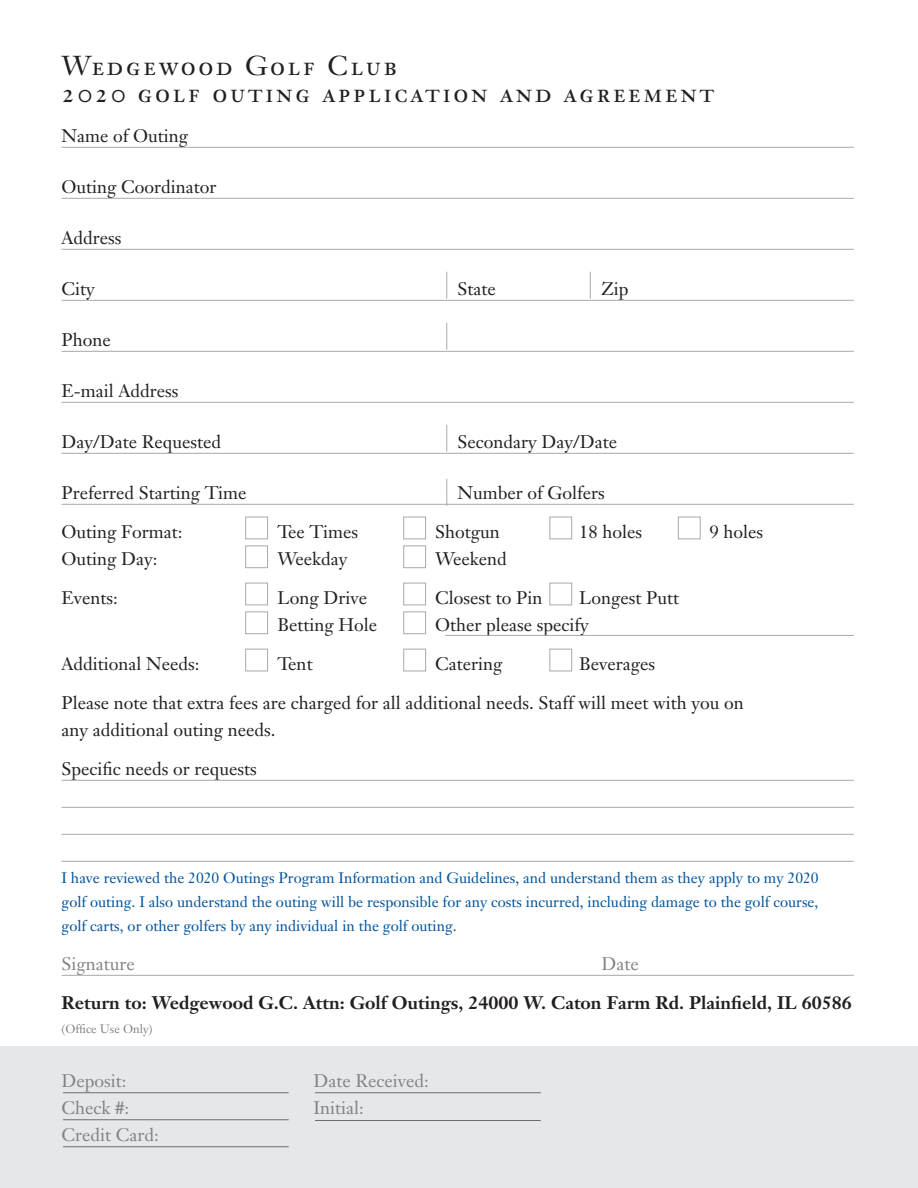
<style>
.page{position:relative;width:918px;height:1188px;background:#fff}
.page>*{position:absolute;margin:0;border:0;box-sizing:border-box;transform-origin:0 0}
.t1{font:27px "Janson Text Roman SC";letter-spacing:.1em;color:#231f20}
.t2{font:18px "Janson Text";color:#231f20}
.t3{font:700 18px "Janson Text";color:#231f20}
.t4{font:18px "Janson Text";color:#808285}
.t5{font:15px "Janson Text";color:#01529b}
.t6{font:12px "Janson Text";color:#808285}
</style>
<div class="page">
<div style="left:0;top:1046px;width:918px;height:142px;background:#e6e7e9"></div>
<hr style="left:62px;top:147px;width:792px;height:1px;background:#a8a9ad">
<hr style="left:62px;top:198px;width:792px;height:1px;background:#a8a9ad">
<hr style="left:62px;top:249px;width:792px;height:1px;background:#a8a9ad">
<hr style="left:62px;top:300px;width:792px;height:1px;background:#a8a9ad">
<hr style="left:62px;top:351px;width:792px;height:1px;background:#a8a9ad">
<hr style="left:62px;top:402px;width:792px;height:1px;background:#a8a9ad">
<hr style="left:62px;top:453px;width:792px;height:1px;background:#a8a9ad">
<hr style="left:62px;top:504px;width:792px;height:1px;background:#a8a9ad">
<hr style="left:62px;top:780px;width:792px;height:1px;background:#a8a9ad">
<hr style="left:62px;top:807px;width:792px;height:1px;background:#a8a9ad">
<hr style="left:62px;top:834px;width:792px;height:1px;background:#a8a9ad">
<hr style="left:62px;top:861px;width:792px;height:1px;background:#a8a9ad">
<hr style="left:62px;top:975px;width:792px;height:1px;background:#a8a9ad">
<hr style="left:63px;top:1092px;width:226px;height:1px;background:#6c6d70">
<hr style="left:315px;top:1092px;width:226px;height:1px;background:#6c6d70">
<hr style="left:315px;top:1120px;width:226px;height:1px;background:#6c6d70">
<hr style="left:63px;top:1119px;width:226px;height:1px;background:#6c6d70">
<hr style="left:63px;top:1146px;width:226px;height:1px;background:#6c6d70">
<div style="left:245px;top:517px;width:23px;height:22px;border:1px solid #a8a9ad"></div>
<div style="left:549px;top:517px;width:23px;height:22px;border:1px solid #a8a9ad"></div>
<div style="left:403px;top:517px;width:23px;height:22px;border:1px solid #a8a9ad"></div>
<div style="left:678px;top:517px;width:23px;height:22px;border:1px solid #a8a9ad"></div>
<div style="left:245px;top:649px;width:23px;height:22px;border:1px solid #a8a9ad"></div>
<div style="left:549px;top:649px;width:23px;height:22px;border:1px solid #a8a9ad"></div>
<div style="left:403px;top:649px;width:23px;height:22px;border:1px solid #a8a9ad"></div>
<div style="left:245px;top:545px;width:23px;height:23px;border:1px solid #a8a9ad"></div>
<div style="left:403px;top:545px;width:23px;height:23px;border:1px solid #a8a9ad"></div>
<div style="left:245px;top:583px;width:23px;height:22px;border:1px solid #a8a9ad"></div>
<div style="left:549px;top:583px;width:23px;height:22px;border:1px solid #a8a9ad"></div>
<div style="left:403px;top:583px;width:23px;height:22px;border:1px solid #a8a9ad"></div>
<div style="left:245px;top:612px;width:23px;height:22px;border:1px solid #a8a9ad"></div>
<div style="left:403px;top:612px;width:23px;height:22px;border:1px solid #a8a9ad"></div>
<svg style="left:446px;top:272px;width:1px;height:27px"></svg>
<svg style="left:446px;top:323px;width:1px;height:27px"></svg>
<svg style="left:446px;top:425px;width:1px;height:27px"></svg>
<svg style="left:446px;top:479px;width:1px;height:27px"></svg>
<svg style="left:590px;top:272px;width:1px;height:27px"></svg>
<hr style="left:445px;top:635px;width:409px;height:1px;background:#a8a9ad">
<p class="t1" style="left:62px;top:50px;width:337px">Wedgewood Golf Club</p>
<p class="t1" style="left:62px;top:77px;width:655px">2020 golf outing application and agreement</p>
<p class="t2" style="left:62px;top:125px;width:128px">Name of Outing</p>
<p class="t2" style="left:62px;top:176px;width:156px">Outing Coordinator</p>
<p class="t2" style="left:62px;top:227px;width:61px">Address</p>
<p class="t2" style="left:62px;top:278px;width:35px">City</p>
<p class="t2" style="left:458px;top:278px;width:40px">State</p>
<p class="t2" style="left:602px;top:278px;width:28px">Zip</p>
<p class="t2" style="left:62px;top:329px;width:51px">Phone</p>
<p class="t2" style="left:62px;top:380px;width:118px">E-mail Address</p>
<p class="t2" style="left:62px;top:431px;width:161px">Day/Date Requested</p>
<p class="t2" style="left:458px;top:431px;width:161px">Secondary Day/Date</p>
<p class="t2" style="left:62px;top:482px;width:187px">Preferred Starting Time</p>
<p class="t2" style="left:458px;top:482px;width:149px">Number of Golfers</p>
<p class="t2" style="left:62px;top:521px;width:122px">Outing Format:</p>
<p class="t2" style="left:278px;top:521px;width:82px">Tee Times</p>
<p class="t2" style="left:435px;top:521px;width:66px">Shotgun</p>
<p class="t2" style="left:579px;top:521px;width:65px">18 holes</p>
<p class="t2" style="left:710px;top:521px;width:55px">9 holes</p>
<p class="t2" style="left:62px;top:548px;width:97px">Outing Day:</p>
<p class="t2" style="left:278px;top:548px;width:72px">Weekday</p>
<p class="t2" style="left:435px;top:548px;width:73px">Weekend</p>
<p class="t2" style="left:62px;top:587px;width:58px">Events:</p>
<p class="t2" style="left:278px;top:587px;width:91px">Long Drive</p>
<p class="t2" style="left:435px;top:587px;width:109px">Closest to Pin</p>
<p class="t2" style="left:579px;top:587px;width:101px">Longest Putt</p>
<p class="t2" style="left:278px;top:614px;width:101px">Betting Hole</p>
<p class="t2" style="left:435px;top:614px;width:155px">Other please specify</p>
<p class="t2" style="left:62px;top:653px;width:139px">Additional Needs:</p>
<p class="t2" style="left:278px;top:653px;width:37px">Tent</p>
<p class="t2" style="left:435px;top:653px;width:69px">Catering</p>
<p class="t2" style="left:579px;top:653px;width:77px">Beverages</p>
<p class="t2" style="left:62px;top:692px;width:684px">Please note that extra fees are charged for all additional needs. Staff will meet with you on</p>
<p class="t2" style="left:62px;top:719px;width:215px">any additional outing needs.</p>
<p class="t2" style="left:62px;top:758px;width:197px">Specific needs or requests</p>
<p class="t5" style="left:62px;top:869px;width:759px">I have reviewed the 2020 Outings Program Information and Guidelines, and understand them as they apply to my 2020</p>
<p class="t5" style="left:62px;top:893px;width:758px">golf outing. I also understand the outing will be responsible for any costs incurred, including damage to the golf course,</p>
<p class="t5" style="left:62px;top:917px;width:397px">golf carts, or other golfers by any individual in the golf outing.</p>
<p class="t4" style="left:62px;top:953px;width:75px">Signature</p>
<p class="t4" style="left:602px;top:953px;width:39px">Date</p>
<p class="t3" style="left:62px;top:992px;width:792px">Return to: Wedgewood G.C. Attn: Golf Outings, 24000 W. Caton Farm Rd. Plainfield, IL 60586</p>
<p class="t6" style="left:62px;top:1022px;width:93px">(Office Use Only)</p>
<p class="t4" style="left:62px;top:1070px;width:66px">Deposit:</p>
<p class="t4" style="left:314px;top:1070px;width:117px">Date Received:</p>
<p class="t4" style="left:62px;top:1097px;width:69px">Check #:</p>
<p class="t4" style="left:314px;top:1097px;width:52px">Initial:</p>
<p class="t4" style="left:62px;top:1124px;width:99px">Credit Card:</p>
</div>
